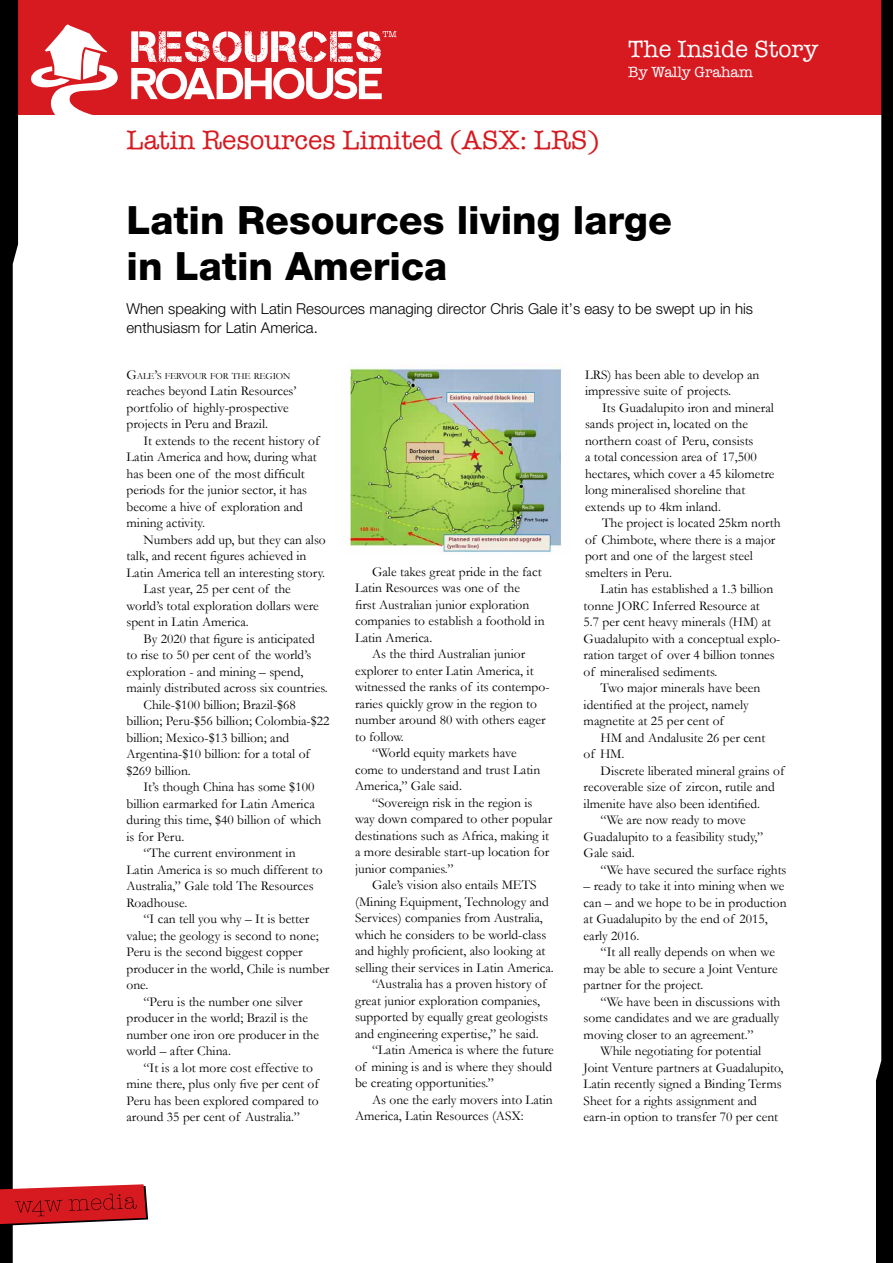
<style>
.page{position:relative;width:893px;height:1263px;background:#fff}
.page>*{position:absolute;margin:0;border:0;box-sizing:border-box;transform-origin:0 0}
.t1{font:800 39px/46.5px "Helvetica Neue";color:#000}
.t2{font:27px "American Typewriter";color:#d71920}
.t3{font:24px "American Typewriter";color:#fff}
.t4{font:300 15px/19.5px "Helvetica Neue";color:#000}
.t5{font:15px "American Typewriter";color:#fff}
.t6{font:13.5px/16.5px "Garamond";color:#000}
.t7{font:9.45px "Garamond";letter-spacing:-.015em;color:#000}
.s1{font-size:13.5px}
</style>
<div class="page">
<div style="left:0;top:0;width:893px;height:115px;background:#d71920"></div>
<svg style="left:876px;top:0;width:17px;height:1263px"></svg>
<svg style="left:0;top:0;width:397px;height:1263px"></svg>
<img style="left:341px;top:365px;width:221px;height:189px">
<h2 class="t2" style="left:126px;top:120px;width:475px">Latin Resources Limited (ASX: LRS)</h2>
<h3 class="t3" style="left:628px;top:31px;width:192px">The Inside Story</h3>
<p class="t5" style="left:628px;top:61px;width:126px">By Wally Graham</p>
<h1 class="t1" style="left:126px;top:197px;width:547px">Latin Resources living large in Latin America</h1>
<p class="t4" style="left:126px;top:298px;width:628px">When speaking with Latin Resources managing director Chris Gale it’s easy to be swept up in his enthusiasm for Latin America.</p>
<p class="t7" style="left:126px;top:370px;width:165px"><span class="s1">G</span>ALE<span class="s1">’</span>S FERVOUR FOR THE REGION</p>
<p class="t6" style="left:126px;top:383px;width:172px">reaches beyond Latin Resources’ portfolio of highly-prospective projects in Peru and Brazil.</p>
<p class="t6" style="left:126px;top:432px;width:194px;text-indent:17px">It extends to the recent history of<br>Latin America and how, during what has been one of the most difficult periods for the junior sector, it has become a hive of exploration and mining activity.</p>
<p class="t6" style="left:144px;top:531px;width:184px">Numbers add up, but they can also</p>
<p class="t6" style="left:126px;top:548px;width:181px">talk, and recent figures achieved in</p>
<p class="t6" style="left:126px;top:564px;width:200px">Latin America tell an interesting story.</p>
<p class="t6" style="left:144px;top:581px;width:149px">Last year, 25 per cent of the</p>
<p class="t6" style="left:126px;top:597px;width:194px">world’s total exploration dollars were</p>
<p class="t6" style="left:126px;top:614px;width:124px">spent in Latin America.</p>
<p class="t6" style="left:144px;top:630px;width:173px">By 2020 that figure is anticipated</p>
<p class="t6" style="left:126px;top:647px;width:186px">to rise to 50 per cent of the world’s</p>
<p class="t6" style="left:126px;top:663px;width:178px">exploration - and mining – spend,</p>
<p class="t6" style="left:126px;top:680px;width:203px">mainly distributed across six countries.</p>
<p class="t6" style="left:144px;top:696px;width:154px">Chile-$100 billion; Brazil-$68</p>
<p class="t6" style="left:126px;top:713px;width:205px">billion; Peru-$56 billion; Colombia-$22</p>
<p class="t6" style="left:126px;top:729px;width:164px">billion; Mexico-$13 billion; and</p>
<p class="t6" style="left:126px;top:746px;width:185px">Argentina-$10 billion: for a total of</p>
<p class="t6" style="left:126px;top:762px;width:66px">$269 billion.</p>
<p class="t6" style="left:144px;top:779px;width:172px">It’s though China has some $100</p>
<p class="t6" style="left:126px;top:795px;width:190px">billion earmarked for Latin America</p>
<p class="t6" style="left:126px;top:812px;width:196px">during this time, $40 billion of which</p>
<p class="t6" style="left:126px;top:828px;width:59px">is for Peru.</p>
<p class="t6" style="left:144px;top:845px;width:154px">“The current environment in</p>
<p class="t6" style="left:126px;top:861px;width:198px">Latin America is so much different to</p>
<p class="t6" style="left:126px;top:878px;width:189px">Australia,” Gale told The Resources</p>
<p class="t6" style="left:126px;top:894px;width:62px">Roadhouse.</p>
<p class="t6" style="left:144px;top:911px;width:167px">“I can tell you why – It is better</p>
<p class="t6" style="left:126px;top:927px;width:194px">value; the geology is second to none;</p>
<p class="t6" style="left:126px;top:944px;width:178px">Peru is the second biggest copper</p>
<p class="t6" style="left:126px;top:960px;width:204px">producer in the world, Chile is number</p>
<p class="t6" style="left:126px;top:976px;width:24px">one.</p>
<p class="t6" style="left:144px;top:993px;width:161px">“Peru is the number one silver</p>
<p class="t6" style="left:126px;top:1009px;width:183px">producer in the world; Brazil is the</p>
<p class="t6" style="left:126px;top:1026px;width:194px">number one iron ore producer in the</p>
<p class="t6" style="left:126px;top:1042px;width:106px">world – after China.</p>
<p class="t6" style="left:144px;top:1059px;width:171px">“It is a lot more cost effective to</p>
<p class="t6" style="left:126px;top:1075px;width:194px">mine there, plus only five per cent of</p>
<p class="t6" style="left:126px;top:1092px;width:194px">Peru has been explored compared to</p>
<p class="t6" style="left:126px;top:1108px;width:175px">around 35 per cent of Australia.”</p>
<p class="t6" style="left:355px;top:563px;width:191px;text-indent:17px">Gale takes great pride in the fact<br>Latin Resources was one of the<br>first Australian junior exploration companies to establish a foothold in<br>Latin America.</p>
<p class="t6" style="left:372px;top:646px;width:155px">As the third Australian junior</p>
<p class="t6" style="left:355px;top:662px;width:180px">explorer to enter Latin America, it</p>
<p class="t6" style="left:355px;top:679px;width:196px">witnessed the ranks of its contempo-</p>
<p class="t6" style="left:355px;top:695px;width:184px">raries quickly grow in the region to</p>
<p class="t6" style="left:355px;top:712px;width:192px">number around 80 with others eager</p>
<p class="t6" style="left:355px;top:728px;width:50px">to follow.</p>
<p class="t6" style="left:372px;top:745px;width:146px">“World equity markets have</p>
<p class="t6" style="left:355px;top:761px;width:187px">come to understand and trust Latin</p>
<p class="t6" style="left:355px;top:778px;width:108px">America,” Gale said.</p>
<p class="t6" style="left:372px;top:794px;width:162px">“Sovereign risk in the region is</p>
<p class="t6" style="left:355px;top:811px;width:199px">way down compared to other popular</p>
<p class="t6" style="left:355px;top:827px;width:196px">destinations such as Africa, making it</p>
<p class="t6" style="left:355px;top:844px;width:196px">a more desirable start-up location for</p>
<p class="t6" style="left:355px;top:860px;width:100px">junior companies.”</p>
<p class="t6" style="left:372px;top:877px;width:166px">Gale’s vision also entails METS</p>
<p class="t6" style="left:355px;top:893px;width:195px">(Mining Equipment, Technology and</p>
<p class="t6" style="left:355px;top:909px;width:189px">Services) companies from Australia,</p>
<p class="t6" style="left:355px;top:926px;width:193px">which he considers to be world-class</p>
<p class="t6" style="left:355px;top:942px;width:192px">and highly proficient, also looking at</p>
<p class="t6" style="left:355px;top:959px;width:200px">selling their services in Latin America.</p>
<p class="t6" style="left:372px;top:975px;width:176px">“Australia has a proven history of</p>
<p class="t6" style="left:355px;top:992px;width:186px">great junior exploration companies,</p>
<p class="t6" style="left:355px;top:1008px;width:194px">supported by equally great geologists</p>
<p class="t6" style="left:355px;top:1025px;width:185px">and engineering expertise,” he said.</p>
<p class="t6" style="left:372px;top:1041px;width:183px">“Latin America is where the future</p>
<p class="t6" style="left:355px;top:1058px;width:199px">of mining is and is where they should</p>
<p class="t6" style="left:355px;top:1074px;width:140px">be creating opportunities.”</p>
<p class="t6" style="left:372px;top:1091px;width:182px">As one the early movers into Latin</p>
<p class="t6" style="left:355px;top:1107px;width:170px">America, Latin Resources (ASX:</p>
<p class="t6" style="left:585px;top:366px;width:176px">LRS) has been able to develop an impressive suite of projects.</p>
<p class="t6" style="left:585px;top:399px;width:191px;text-indent:17px">Its Guadalupito iron and mineral sands project in, located on the northern coast of Peru, consists<br>a total concession area of 17,500 hectares, which cover a 45 kilometre long mineralised shoreline that extends up to 4km inland.</p>
<p class="t6" style="left:585px;top:514px;width:197px;text-indent:17px">The project is located 25km north of Chimbote, where there is a major port and one of the largest steel smelters in Peru.</p>
<p class="t6" style="left:584px;top:580px;width:198px;text-indent:17px">Latin has established a 1.3 billion tonne JORC Inferred Resource at<br>5.7 per cent heavy minerals (HM) at Guadalupito with a conceptual explo&shy;ration target of over 4 billion tonnes of mineralised sediments.</p>
<p class="t6" style="left:584px;top:679px;width:178px;text-indent:17px">Two major minerals have been identified at the project, namely magnetite at 25 per cent of</p>
<p class="t6" style="left:584px;top:729px;width:183px;text-indent:17px">HM and Andalusite 26 per cent of HM.</p>
<p class="t6" style="left:601px;top:762px;width:185px">Discrete liberated mineral grains of</p>
<p class="t6" style="left:584px;top:778px;width:193px">recoverable size of zircon, rutile and</p>
<p class="t6" style="left:584px;top:795px;width:178px">ilmenite have also been identified.</p>
<p class="t6" style="left:601px;top:811px;width:147px">“We are now ready to move</p>
<p class="t6" style="left:584px;top:828px;width:181px">Guadalupito to a feasibility study,”</p>
<p class="t6" style="left:584px;top:844px;width:53px">Gale said.</p>
<p class="t6" style="left:601px;top:861px;width:187px">“We have secured the surface rights</p>
<p class="t6" style="left:584px;top:877px;width:204px">– ready to take it into mining when we can – and we hope to be in production at Guadalupito by the end of 2015, early 2016.</p>
<p class="t6" style="left:584px;top:943px;width:195px;text-indent:17px">“It all really depends on when we may be able to secure a Joint Venture partner for the project.</p>
<p class="t6" style="left:584px;top:993px;width:198px;text-align:justify;text-indent:17px">“We have been in discussions with some candidates and we are gradually moving closer to an agreement.”</p>
<p class="t6" style="left:584px;top:1042px;width:201px;text-indent:17px">While negotiating for potential Joint Venture partners at Guadalupito, Latin recently signed a Binding Terms Sheet for a rights assignment and earn-in option to transfer 70 per cent</p>
</div>
